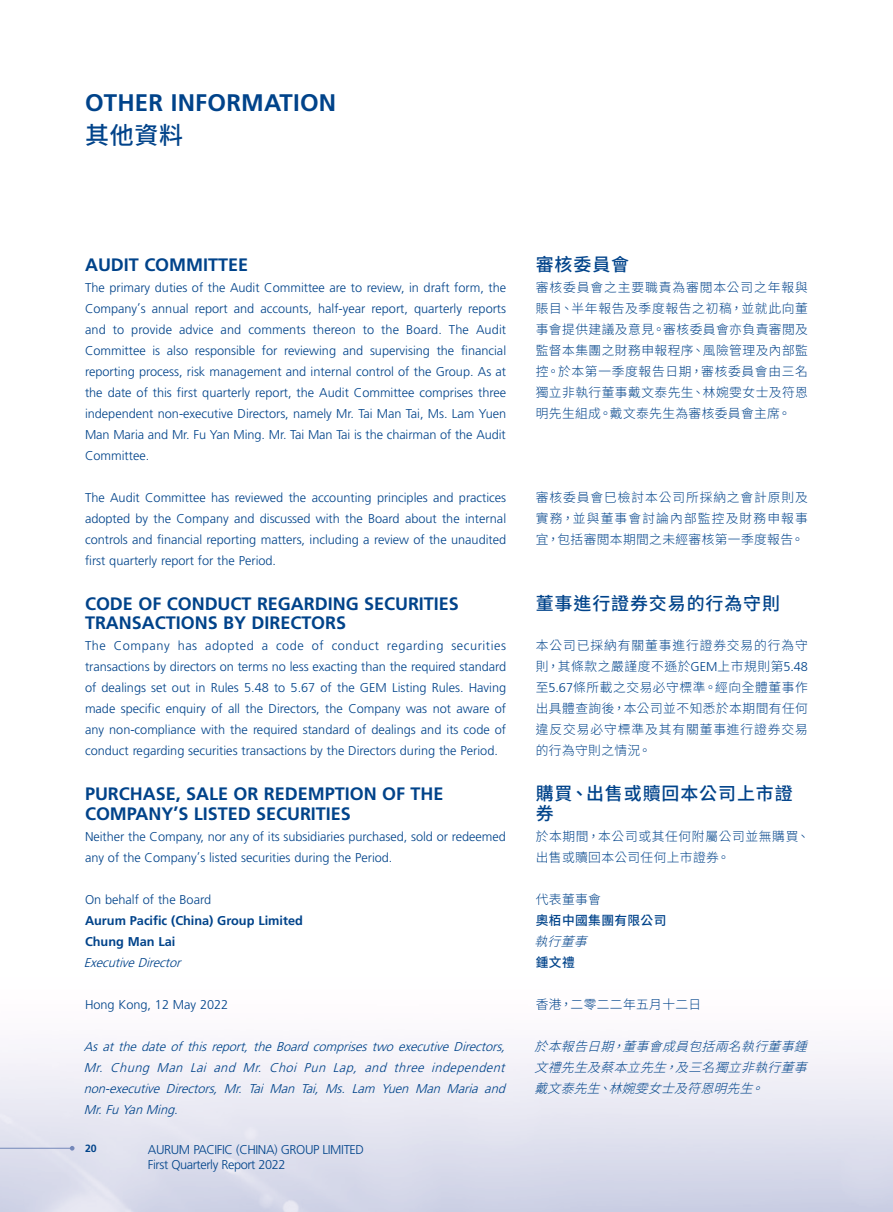
<style>
.page{position:relative;width:893px;height:1212px;background:#fff}
.page>*{position:absolute;margin:0;border:0;box-sizing:border-box;transform-origin:0 0}
.t1{font:700 24px "Frutiger LT Std";letter-spacing:.01em;color:#00438a}
.t2{font:500 24px "Source Han Sans TC";color:#00438a}
.Heading_1{font:700 18px/19.5px "Frutiger LT Std";color:#00438a}
.C_Heading_1{font:500 18px/19.5px "Source Han Sans TC";letter-spacing:.05em;color:#00438a}
.Body_Text{font:300 12.75px/21px "Frutiger LT Std";color:#00438a;text-align:justify}
.C_Body_Text{font:300 12.75px/21px "Source Han Sans TC";letter-spacing:.035em;color:#00438a;text-align:justify}
.Body_Text-2{font:italic 300 12.75px/21px "Frutiger LT Std";color:#00438a;text-align:justify}
.C_Body_Text-2{font:italic 300 12.75px/21px "Source Han Sans TC";color:#00438a;text-align:justify}
.Body_Text-3{font:300 12.75px/15px "Frutiger LT Std";letter-spacing:-.03em;color:#00438a}
.Body_Text-4{font:700 12.75px "Frutiger LT Std";color:#00438a}
.C_Body_Text-3{font:500 12.75px "Source Han Sans TC";letter-spacing:.03em;color:#00438a}
.t3{font:700 10.5px "Frutiger LT Std";color:#00438a}
.s1{font-family:"Frutiger LT Std"}
</style>
<div class="page">
<svg style="left:70px;top:1146px;width:5px;height:4px"></svg>
<hr style="left:0;top:1148px;width:73px;height:1px;background:#7488b9">
<h1 class="t1" style="left:85px;top:89px;width:253px">OTHER INFORMATION</h1>
<h1 class="t2" style="left:85px;top:121px;width:100px">其他資料</h1>
<p class="Heading_1" style="left:85px;top:255px;width:165px">AUDIT COMMITTEE</p>
<p class="Body_Text" style="left:85px;top:277px;width:423px">The primary duties of the Audit Committee are to review, in draft form, the Company’s annual report and accounts, half-year report, quarterly reports and to provide advice and comments thereon to the Board. The Audit Committee is also responsible for reviewing and supervising the financial reporting process, risk management and internal control of the Group. As at the date of this first quarterly report, the Audit Committee comprises three independent non-executive Directors, namely Mr. Tai Man Tai, Ms. Lam Yuen Man Maria and Mr. Fu Yan Ming. Mr. Tai Man Tai is the chairman of the Audit Committee.</p>
<p class="Body_Text" style="left:85px;top:487px;width:423px">The Audit Committee has reviewed the accounting principles and practices adopted by the Company and discussed with the Board about the internal controls and financial reporting matters, including a review of the unaudited first quarterly report for the Period.</p>
<p class="Heading_1" style="left:85px;top:594px;width:375px">CODE OF CONDUCT REGARDING SECURITIES<br>TRANSACTIONS BY DIRECTORS</p>
<p class="Body_Text" style="left:85px;top:635px;width:423px">The Company has adopted a code of conduct regarding securities transactions by directors on terms no less exacting than the required standard of dealings set out in Rules 5.48 to 5.67 of the GEM Listing Rules. Having made specific enquiry of all the Directors, the Company was not aware of any non-compliance with the required standard of dealings and its code of conduct regarding securities transactions by the Directors during the Period.</p>
<p class="Heading_1" style="left:85px;top:784px;width:360px">PURCHASE, SALE OR REDEMPTION OF THE<br>COMPANY’S LISTED SECURITIES</p>
<p class="Body_Text" style="left:85px;top:826px;width:422px">Neither the Company, nor any of its subsidiaries purchased, sold or redeemed any of the Company’s listed securities during the Period.</p>
<p class="Body_Text" style="left:85px;top:889px;width:128px">On behalf of the Board</p>
<p class="Body_Text-4" style="left:85px;top:913px;width:219px">Aurum Pacific (China) Group Limited</p>
<p class="Body_Text-4" style="left:85px;top:934px;width:92px">Chung Man Lai</p>
<p class="Body_Text-2" style="left:84px;top:952px;width:102px">ExecutiveDirector</p>
<p class="Body_Text" style="left:85px;top:994px;width:145px">Hong Kong, 12 May 2022</p>
<p class="Body_Text-2" style="left:84px;top:1036px;width:427px">As at the date of this report, the Board comprises two executive Directors, Mr. Chung Man Lai and Mr. Choi Pun Lap, and three independent non-executive Directors, Mr. Tai Man Tai, Ms. Lam Yuen Man Maria and Mr.FuYanMing.</p>
<p class="t3" style="left:85px;top:1142px;width:13px">20</p>
<p class="Body_Text-3" style="left:148px;top:1142px;width:218px">AURUM PACIFIC (CHINA) GROUP LIMITED<br>First Quarterly Report 2022</p>
<p class="C_Heading_1" style="left:536px;top:255px;width:95px">審核委員會</p>
<p class="C_Body_Text" style="left:536px;top:277px;width:274px">審核委員會之主要職責為審閲本公司之年報與賬目、半年報告及季度報告之初稿，並就此向董事會提供建議及意見。審核委員會亦負責審閲及監督本集團之財務申報程序、風險管理及內部監控。於本第一季度報告日期，審核委員會由三名獨立非執行董事戴文泰先生、林婉雯女士及符恩明先生組成。戴文泰先生為審核委員會主席。</p>
<p class="C_Body_Text" style="left:536px;top:487px;width:274px">審核委員會巳檢討本公司所採納之會計原則及實務，並與董事會討論內部監控及財務申報事宜，包括審閲本期間之未經審核第一季度報告。</p>
<p class="C_Heading_1" style="left:536px;top:594px;width:246px">董事進行證券交易的行為守則</p>
<p class="C_Body_Text" style="left:536px;top:635px;width:274px">本公司已採納有關董事進行證券交易的行為守則，其條款之嚴謹度不遜於<span class="s1">GEM</span>上市規則第<span class="s1">5.48</span>至<span class="s1">5.67</span>條所載之交易必守標準。經向全體董事作出具體查詢後，本公司並不知悉於本期間有任何違反交易必守標準及其有關董事進行證券交易的行為守則之情況。</p>
<p class="C_Heading_1" style="left:536px;top:784px;width:258px">購買、出售或贖回本公司上市證券</p>
<p class="C_Body_Text" style="left:536px;top:826px;width:275px">於本期間，本公司或其任何附屬公司並無購買、出售或贖回本公司任何上市證券。</p>
<p class="C_Body_Text" style="left:536px;top:889px;width:67px">代表董事會</p>
<p class="C_Body_Text-3" style="left:536px;top:913px;width:132px">奧栢中國集團有限公司</p>
<p class="C_Body_Text-2" style="left:534px;top:931px;width:63px">執行董事</p>
<p class="C_Body_Text-3" style="left:536px;top:955px;width:40px">鍾文禮</p>
<p class="C_Body_Text" style="left:536px;top:994px;width:167px">香港，二零二二年五月十二日</p>
<p class="C_Body_Text-2" style="left:534px;top:1036px;width:283px">於本報告日期，董事會成員包括兩名執行董事鍾文禮先生及蔡本立先生，及三名獨立非執行董事戴文泰先生、林婉雯女士及符恩明先生。</p>
</div>
